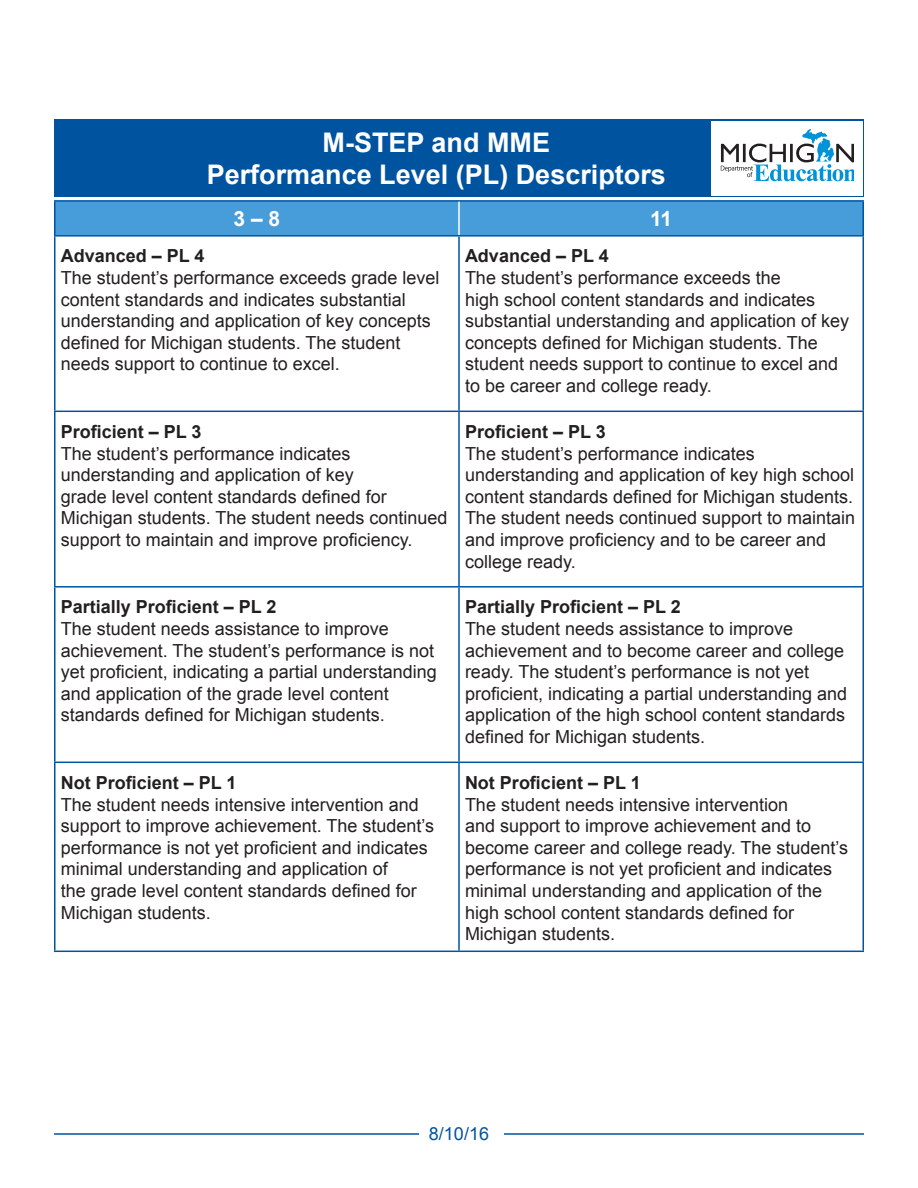
<style>
.page{position:relative;width:918px;height:1188px;background:#fff}
.page>*{position:absolute;margin:0;border:0;box-sizing:border-box;transform-origin:0 0}
.t1{font:700 27px/32.4px "Arial";color:#fff;text-align:center}
.Column_Headers{font:700 21px "Arial";color:#fff}
.Body_Text{font:18px/21.6px "Arial";color:#231f20}
.Body_Text-2{font:700 18px "Arial";color:#231f20}
.Body_Text-3{font:18px "Arial";color:#00539f}
</style>
<div class="page">
<hr style="left:54px;top:1133px;width:810px;height:2px;background:#00539f">
<div style="left:419px;top:1117px;width:84px;height:37px;background:#fff"></div>
<div style="left:54px;top:119px;width:765px;height:78px;background:#00539f"></div>
<div style="left:711px;top:121px;width:151px;height:74px;background:#fff"></div>
<svg style="left:721px;top:129px;width:133px;height:52px"></svg>
<div style="left:56px;top:202px;width:806px;height:33px;background:#469dda"></div>
<hr style="left:54px;top:237px;width:2px;height:174px;background:#00539f">
<hr style="left:458px;top:237px;width:2px;height:174px;background:#00539f">
<hr style="left:862px;top:237px;width:2px;height:174px;background:#00539f">
<hr style="left:54px;top:411px;width:405px;height:1px;background:#00539f">
<hr style="left:54px;top:412px;width:2px;height:174px;background:#00539f">
<hr style="left:459px;top:411px;width:405px;height:1px;background:#00539f">
<hr style="left:458px;top:412px;width:2px;height:174px;background:#00539f">
<hr style="left:862px;top:412px;width:2px;height:174px;background:#00539f">
<hr style="left:54px;top:586px;width:405px;height:2px;background:#00539f">
<hr style="left:54px;top:588px;width:2px;height:174px;background:#00539f">
<hr style="left:459px;top:586px;width:405px;height:2px;background:#00539f">
<hr style="left:458px;top:588px;width:2px;height:174px;background:#00539f">
<hr style="left:862px;top:588px;width:2px;height:174px;background:#00539f">
<hr style="left:54px;top:762px;width:405px;height:1px;background:#00539f">
<hr style="left:54px;top:763px;width:2px;height:188px;background:#00539f">
<hr style="left:459px;top:762px;width:405px;height:1px;background:#00539f">
<hr style="left:458px;top:763px;width:2px;height:188px;background:#00539f">
<hr style="left:862px;top:763px;width:2px;height:188px;background:#00539f">
<hr style="left:54px;top:951px;width:405px;height:1px;background:#00539f">
<hr style="left:459px;top:951px;width:405px;height:1px;background:#00539f">
<hr style="left:54px;top:200px;width:405px;height:2px;background:#00539f">
<hr style="left:54px;top:202px;width:2px;height:33px;background:#00539f">
<hr style="left:459px;top:200px;width:405px;height:2px;background:#00539f">
<hr style="left:862px;top:202px;width:2px;height:33px;background:#00539f">
<hr style="left:54px;top:235px;width:405px;height:2px;background:#00539f">
<hr style="left:459px;top:235px;width:405px;height:2px;background:#00539f">
<hr style="left:458px;top:202px;width:2px;height:33px;background:#fff">
<h1 class="t1" style="left:207px;top:127px;width:461px">M-STEP and MME<br>Performance Level (PL) Descriptors</h1>
<h2 class="Column_Headers" style="left:234px;top:205px;width:48px">3 – 8</h2>
<h2 class="Column_Headers" style="left:650px;top:205px;width:24px">11</h2>
<p class="Body_Text-2" style="left:61px;top:244px;width:145px">Advanced – PL 4</p>
<p class="Body_Text" style="left:61px;top:267px;width:380px">The student’s performance exceeds grade level content standards and indicates substantial understanding and application of key concepts defined for Michigan students. The student needs support to continue to excel.</p>
<p class="Body_Text-2" style="left:61px;top:420px;width:142px">Proficient – PL 3</p>
<p class="Body_Text" style="left:61px;top:443px;width:291px">The student’s performance indicates</p>
<p class="Body_Text" style="left:61px;top:464px;width:295px">understanding and application of key</p>
<p class="Body_Text" style="left:61px;top:486px;width:328px">grade level content standards defined for</p>
<p class="Body_Text" style="left:61px;top:507px;width:388px">Michigan students. The student needs continued support to maintain and improve proficiency.</p>
<p class="Body_Text-2" style="left:61px;top:595px;width:217px">Partially Proficient – PL 2</p>
<p class="Body_Text" style="left:61px;top:618px;width:378px">The student needs assistance to improve achievement. The student’s performance is not yet proficient, indicating a partial understanding and application of the grade level content standards defined for Michigan students.</p>
<p class="Body_Text-2" style="left:61px;top:771px;width:177px">Not Proficient – PL 1</p>
<p class="Body_Text" style="left:61px;top:794px;width:375px">The student needs intensive intervention and support to improve achievement. The student’s performance is not yet proficient and indicates minimal understanding and application of<br>the grade level content standards defined for Michigan students.</p>
<p class="Body_Text-2" style="left:465px;top:244px;width:145px">Advanced – PL 4</p>
<p class="Body_Text" style="left:465px;top:267px;width:386px">The student’s performance exceeds the<br>high school content standards and indicates substantial understanding and application of key concepts defined for Michigan students. The student needs support to continue to excel and to be career and college ready.</p>
<p class="Body_Text-2" style="left:465px;top:420px;width:142px">Proficient – PL 3</p>
<p class="Body_Text" style="left:465px;top:443px;width:392px">The student’s performance indicates understanding and application of key high school content standards defined for Michigan students.<br>The student needs continued support to maintain and improve proficiency and to be career and college ready.</p>
<p class="Body_Text-2" style="left:465px;top:595px;width:217px">Partially Proficient – PL 2</p>
<p class="Body_Text" style="left:465px;top:618px;width:384px">The student needs assistance to improve achievement and to become career and college ready. The student’s performance is not yet proficient, indicating a partial understanding and application of the high school content standards defined for Michigan students.</p>
<p class="Body_Text-2" style="left:465px;top:771px;width:177px">Not Proficient – PL 1</p>
<p class="Body_Text" style="left:465px;top:794px;width:385px">The student needs intensive intervention<br>and support to improve achievement and to become career and college ready. The student’s performance is not yet proficient and indicates minimal understanding and application of the high school content standards defined for Michigan students.</p>
<p class="Body_Text-3" style="left:429px;top:1121px;width:62px">8/10/16</p>
</div>
